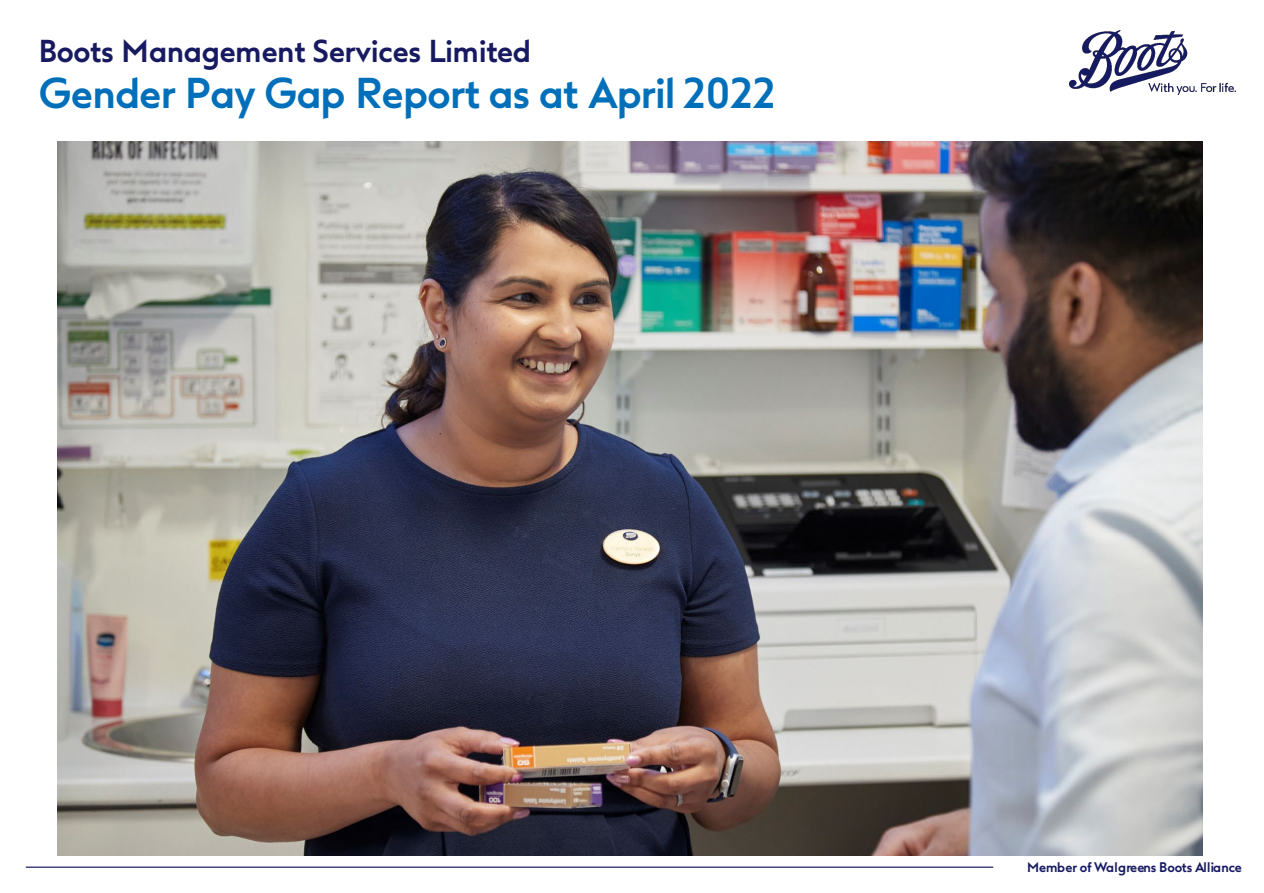
<style>
.page{position:relative;width:1264px;height:893px;background:#fff}
.page>*{position:absolute;margin:0;border:0;box-sizing:border-box;transform-origin:0 0}
.t1{font:700 40.8px "Boots Sharp";letter-spacing:-.01em;color:#006fba}
.t2{font:700 30px "Boots Sharp";letter-spacing:-.005em;color:#171a60}
.t3{font:700 13.2px "Boots Sharp";letter-spacing:-.015em;color:#171a60}
.s1{color:#fff}
</style>
<div class="page">
<hr style="left:26px;top:866px;width:967px;height:2px;background:#171a60">
<img style="left:1069px;top:30px;width:166px;height:65px">
<img style="left:58px;top:142px;width:1144px;height:713px">
<h2 class="t2" style="left:39px;top:31px;width:494px">Boots Management Services Limited</h2>
<h2 class="t1" style="left:39px;top:67px;width:738px">Gender Pay Gap Report as at April 2022</h2>
<p class="t3" style="left:1027px;top:858px;width:216px"><span class="s1">Member</span> of Walgreens Bo<span class="s1">ots</span> Alliance</p>
</div>
